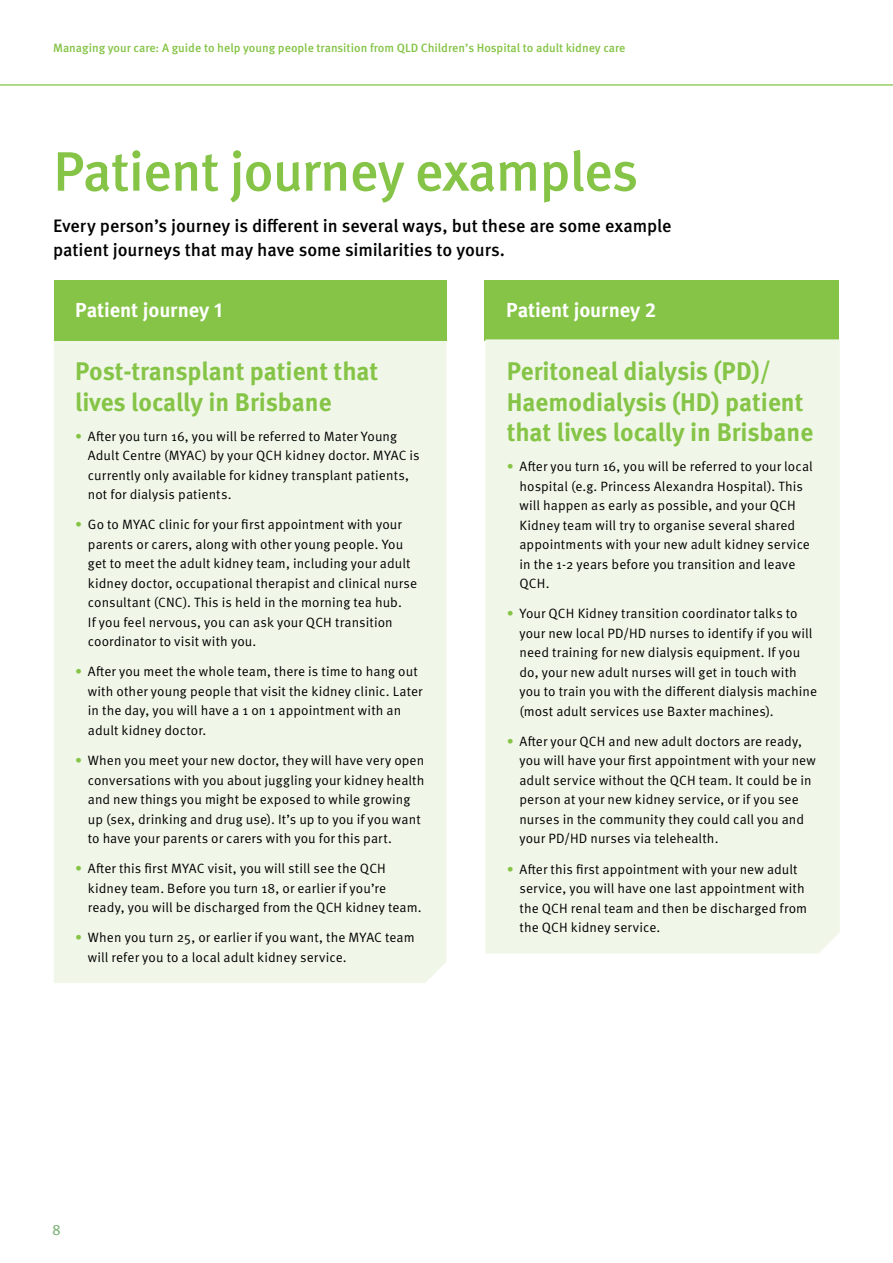
<style>
.page{position:relative;width:893px;height:1263px;background:#fff}
.page>*{position:absolute;margin:0;border:0;box-sizing:border-box;transform-origin:0 0}
.t1{font:500 55.5px "Meta OT";letter-spacing:-.02em;color:#85c446}
.t2{font:700 25.5px/30.6px "Meta OT";color:#85c446}
.t3{font:700 20.25px "Meta OT";letter-spacing:-.01em;color:#fff}
.t4{font:500 18px/24px "Meta OT";letter-spacing:-.005em;color:#000}
.t5{font:15px "Meta OT";color:#7bb476}
.t6{font:13.5px/19.5px "Meta OT Norm";letter-spacing:.01em;color:#000}
.t7{font:500 12px "Meta OT";color:#85c446}
.s1{color:#85c446}
</style>
<div class="page">
<div style="left:54px;top:341px;width:392px;height:642px;background:#f0f7e9"></div>
<div style="left:54px;top:281px;width:392px;height:60px;background:#85c446"></div>
<div style="left:485px;top:281px;width:354px;height:60px;background:#85c446"></div>
<div style="left:485px;top:339px;width:355px;height:614px;background:#f0f7e9"></div>
<svg style="left:0;top:84px;width:893px;height:2px;background:#b1d989"></svg>
<p class="t7" style="left:53px;top:40px;width:574px">Managing your care: A guide to help young people transition from QLD Children’s Hospital to adult kidney care</p>
<h1 class="t1" style="left:53px;top:137px;width:587px">Patient journey examples</h1>
<h3 class="t4" style="left:53px;top:214px;width:620px">Every person’s journey is different in several ways, but these are some example patient journeys that may have some similarities to yours.</h3>
<h3 class="t3" style="left:75px;top:297px;width:149px">Patient journey 1</h3>
<h3 class="t3" style="left:506px;top:297px;width:152px">Patient journey 2</h3>
<h2 class="t2" style="left:507px;top:356px;width:308px">Peritoneal dialysis (PD)/<br>Haemodialysis (HD) patient that lives locally in Brisbane</h2>
<p class="t6" style="left:519px;top:457px;width:295px;text-indent:-13px"><span class="s1">•</span> After you turn 16, you will be referred to your local hospital (e.g. Princess Alexandra Hospital). This will happen as early as possible, and your QCH Kidney team will try to organise several shared appointments with your new adult kidney service in the 1-2 years before you transition and leave QCH.</p>
<p class="t6" style="left:519px;top:604px;width:299px;text-indent:-13px"><span class="s1">•</span> Your QCH Kidney transition coordinator talks to your new local PD/HD nurses to identify if you will need training for new dialysis equipment. If you do, your new adult nurses will get in touch with you to train you with the different dialysis machine (most adult services use Baxter machines).</p>
<p class="t6" style="left:519px;top:732px;width:298px;text-indent:-13px"><span class="s1">•</span> After your QCH and new adult doctors are ready, you will have your first appointment with your new adult service without the QCH team. It could be in person at your new kidney service, or if you see nurses in the community they could call you and your PD/HD nurses via telehealth.</p>
<p class="t6" style="left:519px;top:859px;width:289px;text-indent:-13px"><span class="s1">•</span> After this first appointment with your new adult service, you will have one last appointment with the QCH renal team and then be discharged from the QCH kidney service.</p>
<h2 class="t2" style="left:75px;top:356px;width:305px">Post-transplant patient that lives locally in Brisbane</h2>
<p class="t6" style="left:88px;top:426px;width:333px;text-indent:-13px"><span class="s1">•</span> After you turn 16, you will be referred to Mater Young Adult Centre (MYAC) by your QCH kidney doctor. MYAC is currently only available for kidney transplant patients, not for dialysis patients.</p>
<p class="t6" style="left:88px;top:515px;width:331px;text-indent:-13px"><span class="s1">•</span> Go to MYAC clinic for your first appointment with your parents or carers, along with other young people. You get to meet the adult kidney team, including your adult kidney doctor, occupational therapist and clinical nurse consultant (CNC). This is held in the morning tea hub.<br>If you feel nervous, you can ask your QCH transition coordinator to visit with you.</p>
<p class="t6" style="left:88px;top:662px;width:336px;text-indent:-13px"><span class="s1">•</span> After you meet the whole team, there is time to hang out with other young people that visit the kidney clinic. Later in the day, you will have a 1 on 1 appointment with an adult kidney doctor.</p>
<p class="t6" style="left:88px;top:751px;width:338px;text-indent:-13px"><span class="s1">•</span> When you meet your new doctor, they will have very open conversations with you about juggling your kidney health and new things you might be exposed to while growing up (sex, drinking and drug use). It’s up to you if you want to have your parents or carers with you for this part.</p>
<p class="t6" style="left:88px;top:859px;width:335px;text-indent:-13px"><span class="s1">•</span> After this first MYAC visit, you will still see the QCH kidney team. Before you turn 18, or earlier if you’re ready, you will be discharged from the QCH kidney team.</p>
<p class="t6" style="left:88px;top:928px;width:328px;text-indent:-13px"><span class="s1">•</span> When you turn 25, or earlier if you want, the MYAC team will refer you to a local adult kidney service.</p>
<p class="t5" style="left:52px;top:1220px;width:10px">8</p>
</div>
